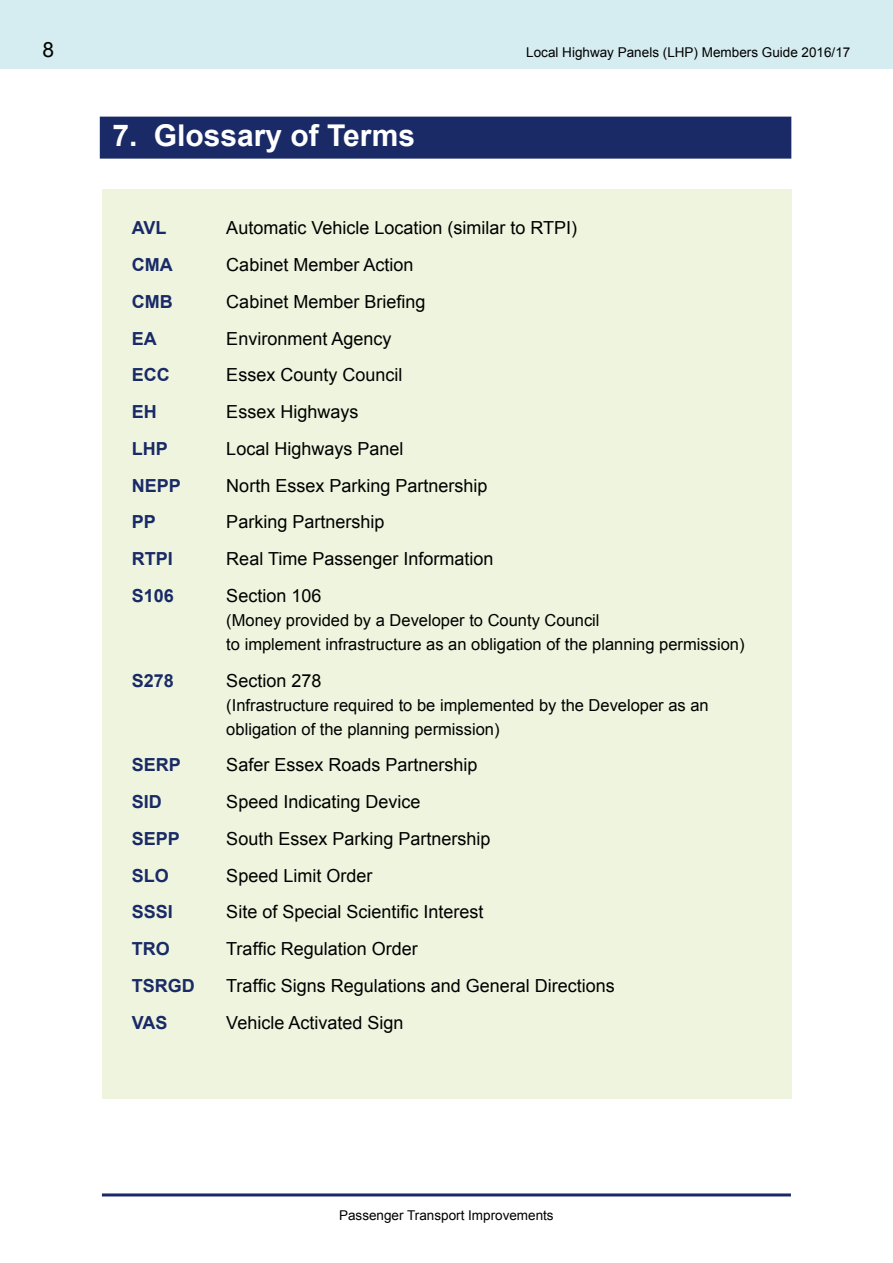
<style>
.page{position:relative;width:893px;height:1263px;background:#fff}
.page>*{position:absolute;margin:0;border:0;box-sizing:border-box;transform-origin:0 0}
.t1{font:700 30px "Arial";color:#fff}
.t2{font:21px "Arial";color:#000}
.t3{font:18px "Arial";color:#000}
.t4{font:700 18px "Arial";color:#192a67}
.t5{font:16.5px/24px "Arial";color:#000}
.t6{font:13.5px "Arial";color:#000}
</style>
<div class="page">
<div style="left:0;top:0;width:893px;height:69px;background:#d5ecf0"></div>
<hr style="left:102px;top:1193px;width:689px;height:3px;background:#192a67">
<div style="left:100px;top:117px;width:691px;height:42px;background:#192a67"></div>
<div style="left:102px;top:189px;width:689px;height:909px;background:#eef4de"></div>
<p class="t2" style="left:43px;top:36px;width:13px">8</p>
<p class="t6" style="left:526px;top:44px;width:326px">Local Highway Panels (LHP) Members Guide 2016/17</p>
<h1 class="t1" style="left:113px;top:115px;width:304px">7. Glossary of Terms</h1>
<p class="t4" style="left:132px;top:216px;width:36px">AVL</p>
<p class="t3" style="left:226px;top:216px;width:352px">Automatic Vehicle Location (similar to RTPI)</p>
<p class="t4" style="left:132px;top:253px;width:42px">CMA</p>
<p class="t3" style="left:226px;top:253px;width:189px">Cabinet Member Action</p>
<p class="t4" style="left:132px;top:289px;width:42px">CMB</p>
<p class="t3" style="left:226px;top:290px;width:201px">Cabinet Member Briefing</p>
<p class="t4" style="left:132px;top:326px;width:27px">EA</p>
<p class="t3" style="left:226px;top:326px;width:167px">Environment Agency</p>
<p class="t4" style="left:132px;top:363px;width:39px">ECC</p>
<p class="t3" style="left:226px;top:363px;width:178px">Essex County Council</p>
<p class="t4" style="left:132px;top:400px;width:27px">EH</p>
<p class="t3" style="left:226px;top:400px;width:134px">Essex Highways</p>
<p class="t4" style="left:132px;top:436px;width:37px">LHP</p>
<p class="t3" style="left:226px;top:437px;width:179px">Local Highways Panel</p>
<p class="t4" style="left:132px;top:473px;width:51px">NEPP</p>
<p class="t3" style="left:226px;top:473px;width:263px">North Essex Parking Partnership</p>
<p class="t4" style="left:132px;top:510px;width:26px">PP</p>
<p class="t3" style="left:226px;top:510px;width:160px">Parking Partnership</p>
<p class="t4" style="left:132px;top:547px;width:43px">RTPI</p>
<p class="t3" style="left:226px;top:547px;width:269px">Real Time Passenger Information</p>
<p class="t4" style="left:132px;top:584px;width:44px">S106</p>
<p class="t3" style="left:226px;top:584px;width:97px">Section 106</p>
<p class="t5" style="left:226px;top:608px;width:520px">(Money provided by a Developer to County Council<br>to implement infrastructure as an obligation of the planning permission)</p>
<p class="t4" style="left:132px;top:668px;width:44px">S278</p>
<p class="t3" style="left:226px;top:668px;width:97px">Section 278</p>
<p class="t5" style="left:226px;top:693px;width:484px">(Infrastructure required to be implemented by the Developer as an obligation of the planning permission)</p>
<p class="t4" style="left:132px;top:753px;width:51px">SERP</p>
<p class="t3" style="left:226px;top:753px;width:253px">Safer Essex Roads Partnership</p>
<p class="t4" style="left:132px;top:790px;width:32px">SID</p>
<p class="t3" style="left:226px;top:790px;width:196px">Speed Indicating Device</p>
<p class="t4" style="left:132px;top:827px;width:50px">SEPP</p>
<p class="t3" style="left:226px;top:827px;width:266px">South Essex Parking Partnership</p>
<p class="t4" style="left:132px;top:863px;width:39px">SLO</p>
<p class="t3" style="left:226px;top:863px;width:148px">Speed Limit Order</p>
<p class="t4" style="left:132px;top:900px;width:43px">SSSI</p>
<p class="t3" style="left:226px;top:900px;width:259px">Site of Special Scientific Interest</p>
<p class="t4" style="left:132px;top:937px;width:39px">TRO</p>
<p class="t3" style="left:226px;top:937px;width:193px">Traffic Regulation Order</p>
<p class="t4" style="left:132px;top:974px;width:64px">TSRGD</p>
<p class="t3" style="left:226px;top:974px;width:390px">Traffic Signs Regulations and General Directions</p>
<p class="t4" style="left:132px;top:1010px;width:37px">VAS</p>
<p class="t3" style="left:226px;top:1011px;width:179px">Vehicle Activated Sign</p>
<p class="t6" style="left:339px;top:1206px;width:216px">Passenger Transport Improvements</p>
</div>
